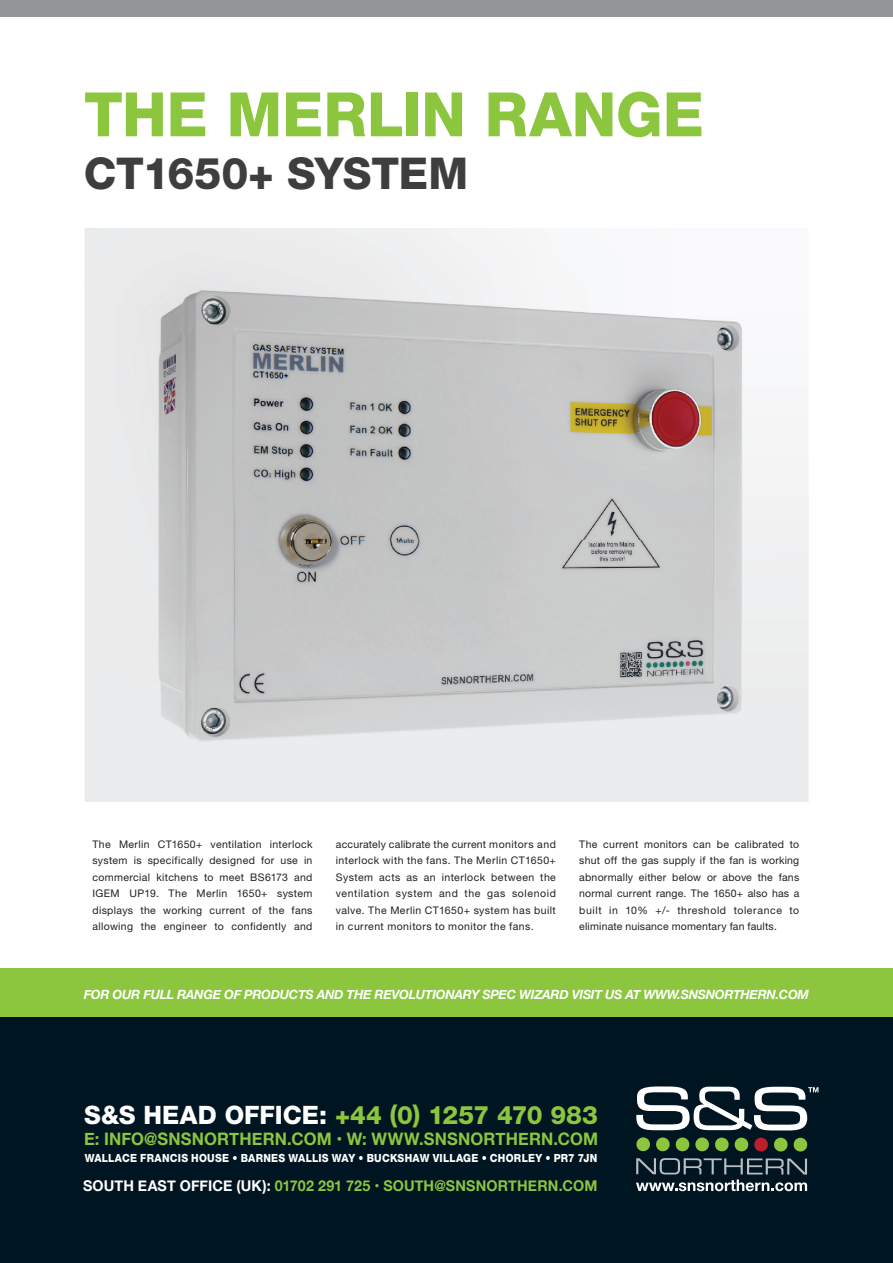
<style>
.page{position:relative;width:893px;height:1263px;background:#fff}
.page>*{position:absolute;margin:0;border:0;box-sizing:border-box;transform-origin:0 0}
.t1{font:800 61.35px "Helvetica Neue";color:#8bc63e}
.t2{font:800 43.95px "Helvetica Neue";letter-spacing:-.005em;color:#3e3e3f}
.t3{font:800 25.35px "Helvetica Neue";color:#8bc63e}
.t4{font:700 17.25px "Helvetica Neue";letter-spacing:.005em;color:#8bc63e;scale:.96 1}
.t5{font:700 14.85px "Helvetica Neue";letter-spacing:.01em;color:#8bc63e;scale:.96 1}
.t6{font:italic 700 12.75px "Helvetica Neue";letter-spacing:-.02em;color:#fff}
.t7{font:800 11.25px "Helvetica Neue";letter-spacing:.025em;color:#fff;scale:.9 1}
.t8{font:10.5px/16.5px "Helvetica Neue";letter-spacing:.035em;color:#231f20;text-align:justify}
.s1{color:#fff}
</style>
<div class="page">
<div style="left:0;top:968px;width:893px;height:50px;background:#8bc63e"></div>
<div style="left:0;top:1017px;width:893px;height:246px;background:#001522"></div>
<div style="left:0;top:0;width:893px;height:16px;background:#939598"></div>
<img style="left:85px;top:280px;width:1px;height:522px">
<svg style="left:774px;top:1138px;width:33px;height:14px"></svg>
<svg style="left:715px;top:1137px;width:53px;height:15px"></svg>
<svg style="left:656px;top:1137px;width:53px;height:15px"></svg>
<svg style="left:636px;top:1137px;width:14px;height:14px"></svg>
<svg style="left:636px;top:1158px;width:171px;height:33px"></svg>
<svg style="left:636px;top:1086px;width:182px;height:44px"></svg>
<img style="left:808px;top:519px;width:1px;height:283px">
<img style="left:86px;top:228px;width:722px;height:574px">
<h1 class="t1" style="left:84px;top:78px;width:621px">THE MERLIN RANGE</h1>
<h2 class="t2" style="left:84px;top:147px;width:386px">CT1650+ SYSTEM</h2>
<p class="t8" style="left:92px;top:836px;width:221px">The Merlin CT1650+ ventilation interlock system is specifically designed for use in commercial kitchens to meet BS6173 and IGEM UP19. The Merlin 1650+ system displays the working current of the fans allowing the engineer to confidently and</p>
<p class="t8" style="left:336px;top:836px;width:222px">accurately calibrate the current monitors and interlock with the fans. The Merlin CT1650+ System acts as an interlock between the ventilation system and the gas solenoid valve. The Merlin CT1650+ system has built in current monitors to monitor the fans.</p>
<p class="t8" style="left:579px;top:836px;width:222px">The current monitors can be calibrated to shut off the gas supply if the fan is working abnormally either below or above the fans normal current range. The 1650+ also has a built in 10% +/- threshold tolerance to eliminate nuisance momentary fan faults.</p>
<p class="t6" style="left:84px;top:984px;width:727px">FOR OUR FULL RANGE OF PRODUCTS AND THE REVOLUTIONARY SPEC WIZARD VISIT US AT WWW.SNSNORTHERN.COM</p>
<h3 class="t3" style="left:84px;top:1100px;width:515px"><span class="s1">S&amp;S HEAD OFFICE:</span> +44 (0) 1257 470 983</h3>
<h3 class="t4" style="left:84px;top:1125px;width:537px">E: INFO@SNSNORTHERN.COM • W: WWW.SNSNORTHERN.COM</h3>
<p class="t7" style="left:85px;top:1151px;width:571px">WALLACE FRANCIS HOUSE • BARNES WALLIS WAY • BUCKSHAW VILLAGE • CHORLEY • PR7 7JN</p>
<h3 class="t5" style="left:83px;top:1174px;width:537px"><span class="s1">SOUTH EAST OFFICE (UK):</span> 01702 291 725 • SOUTH@SNSNORTHERN.COM</h3>
</div>
